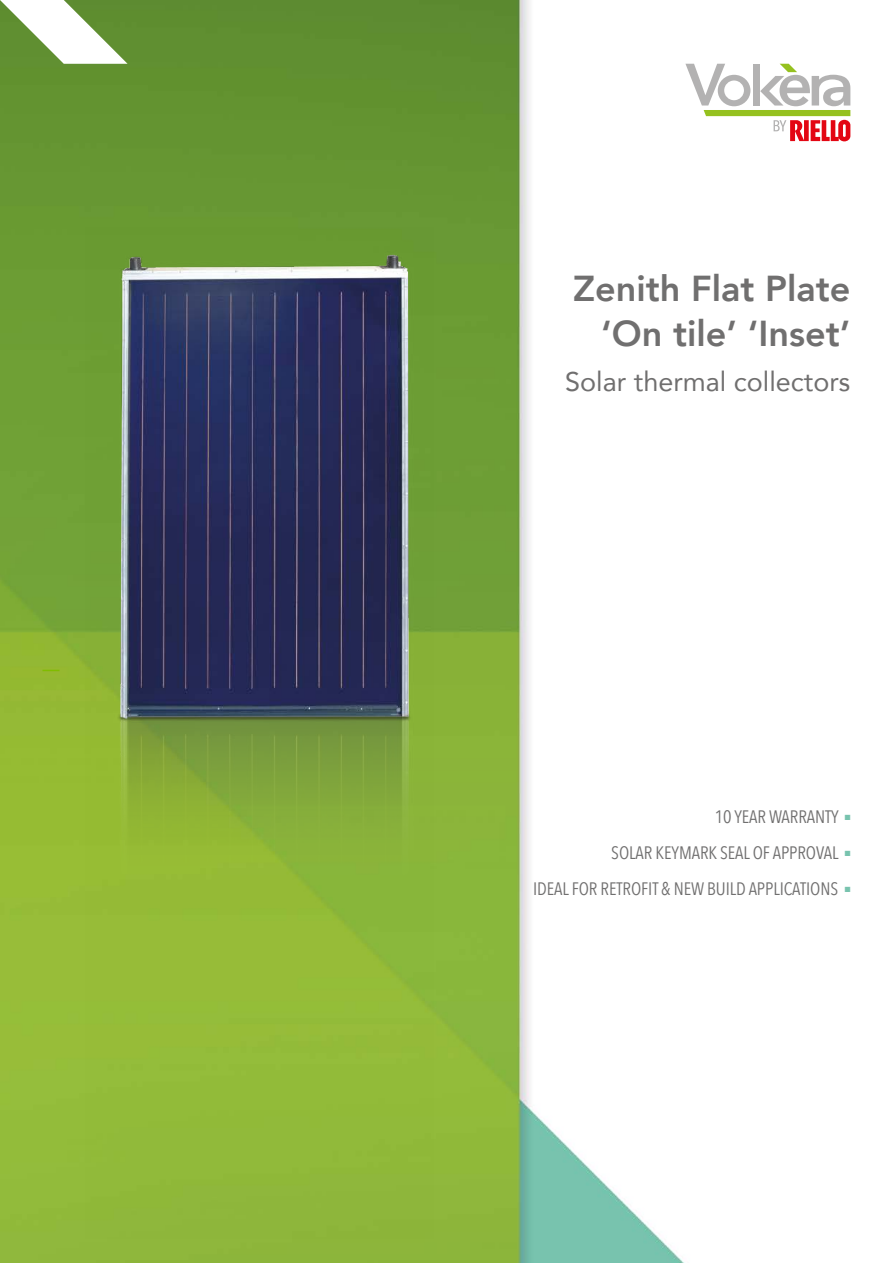
<style>
.page{position:relative;width:893px;height:1263px;background:#fff}
.page>*{position:absolute;margin:0;border:0;box-sizing:border-box;transform-origin:0 0}
.Body_copy{font:800 36px/45px "Avenir";color:#706f6f;text-align:right}
.Body_copy-2{font:27px "Avenir";color:#706f6f}
.Bullet_copy{font:18px "Avenir Next Condensed";letter-spacing:-.005em;color:#706f6f}
.Bullet_copy-2{font:7.5px "Zapf Dingbats ITC";color:#78c3ae}
</style>
<div class="page">
<img style="left:0;top:0;width:851px;height:1263px">
<svg style="left:43px;top:670px;width:17px;height:1px"></svg>
<svg style="left:0;top:0;width:128px;height:64px"></svg>
<svg style="left:685px;top:64px;width:165px;height:77px"></svg>
<img style="left:85px;top:227px;width:348px;height:1012px">
<p class="Body_copy" style="left:573px;top:266px;width:279px">Zenith Flat Plate ‘On tile’ ‘Inset’</p>
<p class="Body_copy-2" style="left:565px;top:360px;width:287px">Solar thermal collectors</p>
<p class="Bullet_copy" style="left:715px;top:801px;width:125px">10 YEAR WARRANTY</p>
<p class="Bullet_copy-2" style="left:845px;top:814px;width:7px">■</p>
<p class="Bullet_copy" style="left:611px;top:837px;width:229px">SOLAR KEYMARK SEAL OF APPROVAL</p>
<p class="Bullet_copy-2" style="left:845px;top:850px;width:7px">■</p>
<p class="Bullet_copy" style="left:533px;top:874px;width:307px">IDEAL FOR RETROFIT &amp; NEW BUILD APPLICATIONS</p>
<p class="Bullet_copy-2" style="left:845px;top:886px;width:7px">■</p>
</div>
